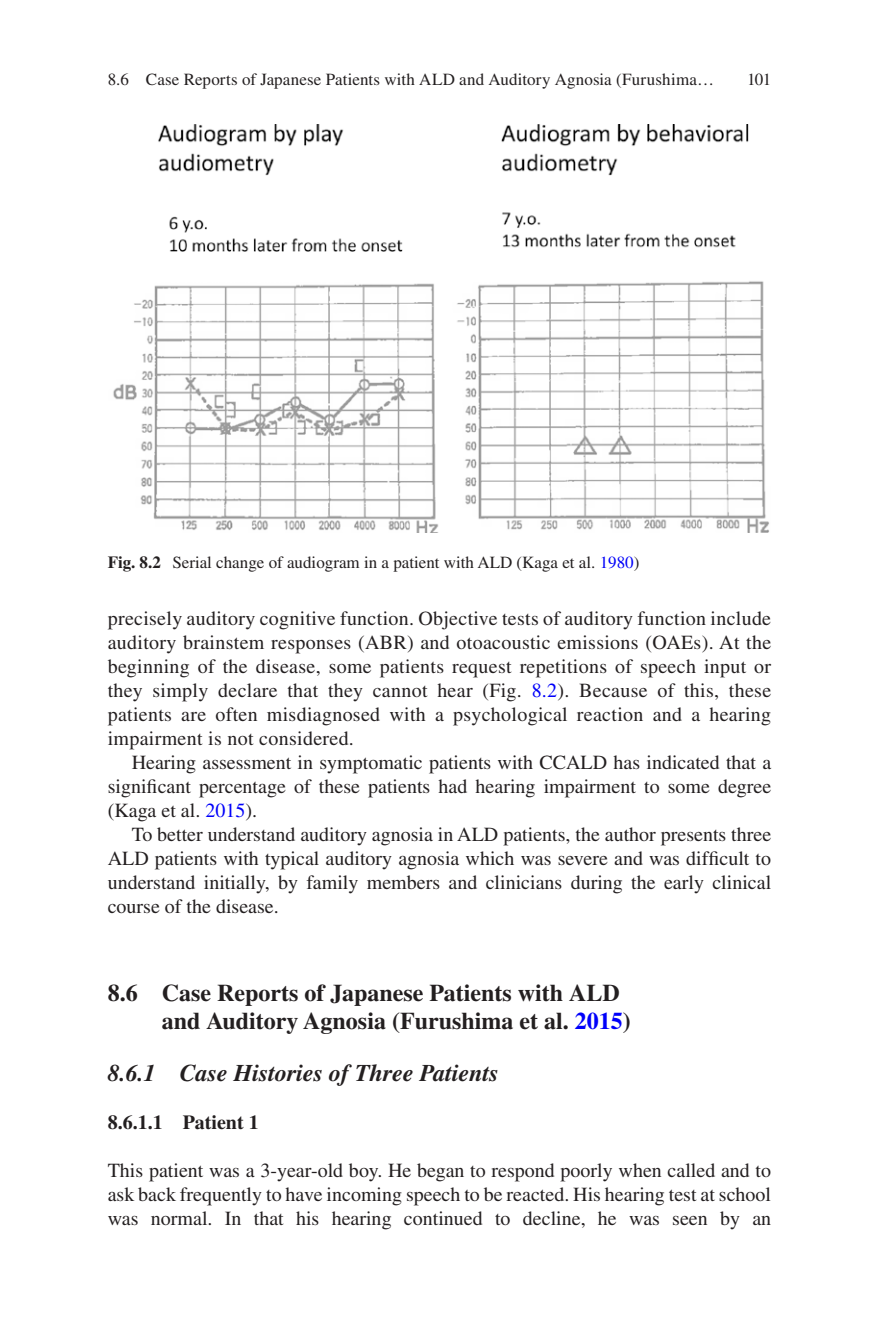
<style>
.page{position:relative;width:879px;height:1333px;background:#fff}
.page>*{position:absolute;margin:0;border:0;box-sizing:border-box;transform-origin:0 0}
.t1{font:700 24px/28px "Times LT Std";color:#231f20}
.t2{font:italic 700 24px "Times LT Std";color:#231f20}
.t3{font:20px/24px "Times LT Std";color:#231f20;text-align:justify}
.t4{font:700 20px "Times LT Std";color:#231f20}
.t5{font:17px "Times LT Std";color:#231f20}
.s1{font-weight:700}
.s2{color:#0000fa}
</style>
<div class="page">
<img style="left:113px;top:124px;width:656px;height:408px">
<p class="t5" style="left:108px;top:70px;width:608px">8.6 Case Reports of Japanese Patients with ALD and Auditory Agnosia (Furushima…</p>
<p class="t5" style="left:747px;top:70px;width:26px">101</p>
<p class="t5" style="left:108px;top:553px;width:533px"><span class="s1">Fig. 8.2</span> Serial change of audiogram in a patient with ALD (Kaga et al. <span class="s2">1980</span>)</p>
<p class="t3" style="left:108px;top:606px;width:665px">precisely auditory cognitive function. Objective tests of auditory function include auditory brainstem responses (ABR) and otoacoustic emissions (OAEs). At the beginning of the disease, some patients request repetitions of speech input or they simply declare that they cannot hear (Fig. <span class="s2">8.2</span>). Because of this, these patients are often misdiagnosed with a psychological reaction and a hearing impairment is not considered.</p>
<p class="t3" style="left:108px;top:750px;width:665px;text-indent:24px">Hearing assessment in symptomatic patients with CCALD has indicated that a significant percentage of these patients had hearing impairment to some degree (Kaga et al. <span class="s2">2015</span>).</p>
<p class="t3" style="left:108px;top:822px;width:665px;text-indent:24px">To better understand auditory agnosia in ALD patients, the author presents three ALD patients with typical auditory agnosia which was severe and was difficult to understand initially, by family members and clinicians during the early clinical course of the disease.</p>
<p class="t1" style="left:162px;top:978px;width:470px;text-indent:-54px">8.6 Case Reports of Japanese Patients with ALD and Auditory Agnosia (Furushima et al. <span class="s2">2015</span>)</p>
<p class="t2" style="left:108px;top:1059px;width:393px">8.6.1 Case Histories of Three Patients</p>
<p class="t4" style="left:108px;top:1110px;width:152px">8.6.1.1 Patient 1</p>
<p class="t3" style="left:108px;top:1158px;width:665px">This patient was a 3-year-old boy. He began to respond poorly when called and to ask back frequently to have incoming speech to be reacted. His hearing test at school was normal. In that his hearing continued to decline, he was seen by an</p>
</div>
